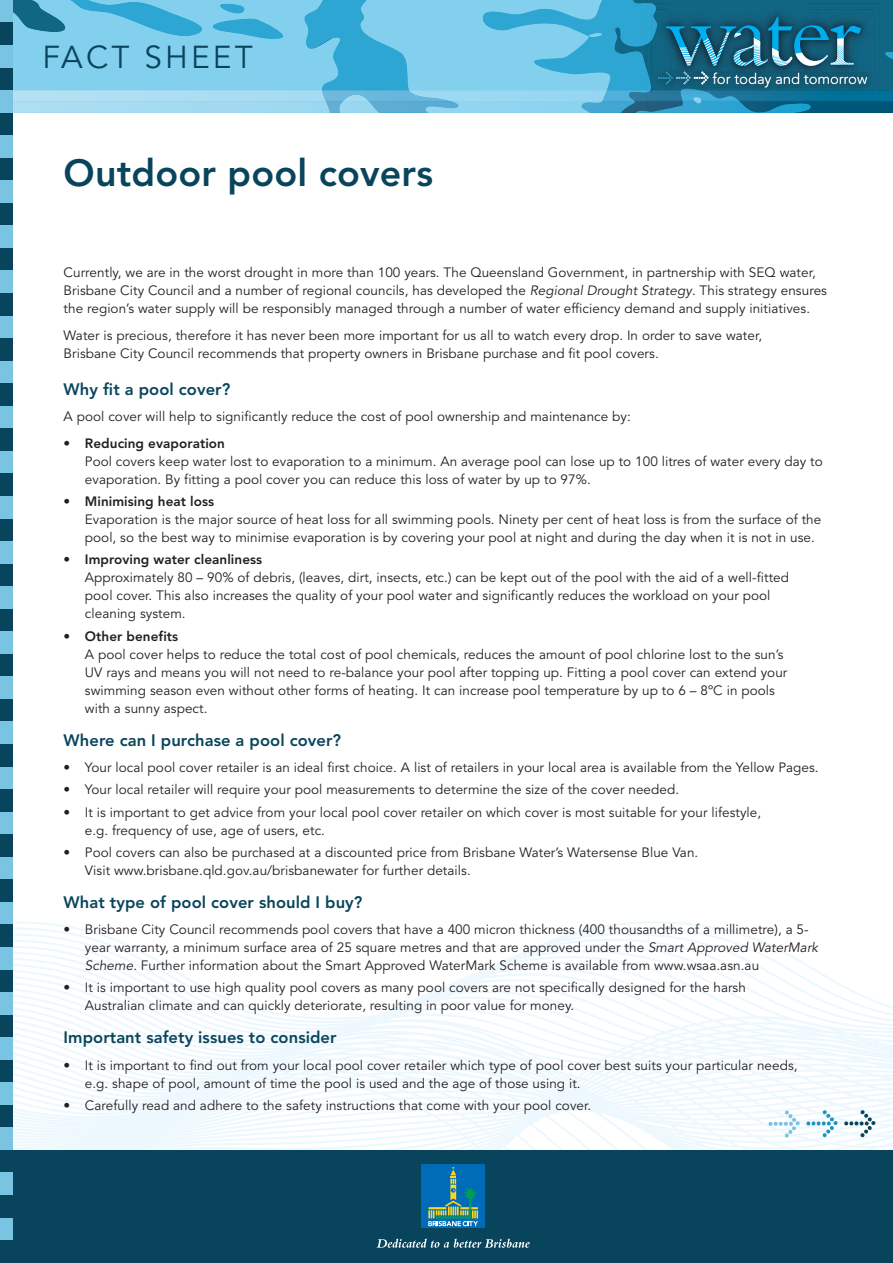
<style>
.page{position:relative;width:893px;height:1263px;background:#fff}
.page>*{position:absolute;margin:0;border:0;box-sizing:border-box;transform-origin:0 0}
.t1{font:800 37.5px "Avenir";letter-spacing:.005em;color:#08455c}
.t2{font:31.5px "Avenir";letter-spacing:.1em;color:#08455c}
.t3{font:800 16.5px "Avenir";letter-spacing:.005em;color:#08455c}
.t4{font:300 14.7px "Avenir";color:#fff}
.t5{font:13.5px/18px "Avenir";letter-spacing:.005em;color:#231f20}
.s1{font-style:italic}
.s2{font-weight:800}
</style>
<div class="page">
<svg style="left:13px;top:1044px;width:879px;height:7px"></svg>
<svg style="left:13px;top:1040px;width:879px;height:4px"></svg>
<svg style="left:25px;top:1037px;width:857px;height:3px"></svg>
<svg style="left:13px;top:1033px;width:879px;height:4px"></svg>
<svg style="left:23px;top:1030px;width:869px;height:3px"></svg>
<svg style="left:13px;top:1026px;width:879px;height:4px"></svg>
<svg style="left:21px;top:1023px;width:871px;height:3px"></svg>
<svg style="left:13px;top:1020px;width:879px;height:3px"></svg>
<svg style="left:13px;top:921px;width:879px;height:99px"></svg>
<div style="left:0;top:1150px;width:892px;height:113px;background:#08455c"></div>
<svg style="left:421px;top:1165px;width:64px;height:63px;background:#247ea3"></svg>
<svg style="left:376px;top:1239px;width:153px;height:9px"></svg>
<svg style="left:13px;top:1052px;width:879px;height:98px"></svg>
<svg style="left:13px;top:0;width:879px;height:113px;background:#59accc"></svg>
<div style="left:0;top:0;width:13px;height:23px;background:#79c4e2"></div>
<div style="left:0;top:23px;width:13px;height:22px;background:#08455c"></div>
<div style="left:0;top:45px;width:13px;height:23px;background:#79c4e2"></div>
<div style="left:0;top:68px;width:13px;height:22px;background:#08455c"></div>
<div style="left:0;top:90px;width:13px;height:23px;background:#79c4e2"></div>
<div style="left:0;top:113px;width:13px;height:22px;background:#08455c"></div>
<div style="left:0;top:135px;width:13px;height:23px;background:#79c4e2"></div>
<div style="left:0;top:158px;width:13px;height:22px;background:#08455c"></div>
<div style="left:0;top:180px;width:13px;height:23px;background:#79c4e2"></div>
<div style="left:0;top:203px;width:13px;height:23px;background:#08455c"></div>
<div style="left:0;top:226px;width:13px;height:22px;background:#79c4e2"></div>
<div style="left:0;top:248px;width:13px;height:23px;background:#08455c"></div>
<div style="left:0;top:271px;width:13px;height:22px;background:#79c4e2"></div>
<div style="left:0;top:293px;width:13px;height:23px;background:#08455c"></div>
<div style="left:0;top:316px;width:13px;height:22px;background:#79c4e2"></div>
<div style="left:0;top:338px;width:13px;height:23px;background:#08455c"></div>
<div style="left:0;top:361px;width:13px;height:22px;background:#79c4e2"></div>
<div style="left:0;top:383px;width:13px;height:23px;background:#08455c"></div>
<div style="left:0;top:406px;width:13px;height:23px;background:#79c4e2"></div>
<div style="left:0;top:429px;width:13px;height:22px;background:#08455c"></div>
<div style="left:0;top:451px;width:13px;height:23px;background:#79c4e2"></div>
<div style="left:0;top:474px;width:13px;height:22px;background:#08455c"></div>
<div style="left:0;top:496px;width:13px;height:23px;background:#79c4e2"></div>
<div style="left:0;top:519px;width:13px;height:22px;background:#08455c"></div>
<div style="left:0;top:541px;width:13px;height:23px;background:#79c4e2"></div>
<div style="left:0;top:564px;width:13px;height:22px;background:#08455c"></div>
<div style="left:0;top:586px;width:13px;height:23px;background:#79c4e2"></div>
<div style="left:0;top:609px;width:13px;height:23px;background:#08455c"></div>
<div style="left:0;top:632px;width:13px;height:22px;background:#79c4e2"></div>
<div style="left:0;top:654px;width:13px;height:23px;background:#08455c"></div>
<div style="left:0;top:677px;width:13px;height:22px;background:#79c4e2"></div>
<div style="left:0;top:699px;width:13px;height:23px;background:#08455c"></div>
<div style="left:0;top:722px;width:13px;height:22px;background:#79c4e2"></div>
<div style="left:0;top:744px;width:13px;height:23px;background:#08455c"></div>
<div style="left:0;top:767px;width:13px;height:22px;background:#79c4e2"></div>
<div style="left:0;top:789px;width:13px;height:23px;background:#08455c"></div>
<div style="left:0;top:812px;width:13px;height:22px;background:#79c4e2"></div>
<div style="left:0;top:834px;width:13px;height:23px;background:#08455c"></div>
<div style="left:0;top:857px;width:13px;height:23px;background:#79c4e2"></div>
<div style="left:0;top:880px;width:13px;height:22px;background:#08455c"></div>
<div style="left:0;top:902px;width:13px;height:23px;background:#79c4e2"></div>
<div style="left:0;top:925px;width:13px;height:22px;background:#08455c"></div>
<div style="left:0;top:947px;width:13px;height:23px;background:#79c4e2"></div>
<div style="left:0;top:970px;width:13px;height:22px;background:#08455c"></div>
<div style="left:0;top:992px;width:13px;height:23px;background:#79c4e2"></div>
<div style="left:0;top:1015px;width:13px;height:22px;background:#08455c"></div>
<div style="left:0;top:1037px;width:13px;height:23px;background:#79c4e2"></div>
<div style="left:0;top:1060px;width:13px;height:23px;background:#08455c"></div>
<div style="left:0;top:1083px;width:13px;height:22px;background:#79c4e2"></div>
<div style="left:0;top:1105px;width:13px;height:23px;background:#08455c"></div>
<div style="left:0;top:1128px;width:13px;height:22px;background:#79c4e2"></div>
<div style="left:0;top:1173px;width:13px;height:22px;background:#79c4e2"></div>
<div style="left:0;top:1218px;width:13px;height:22px;background:#79c4e2"></div>
<h2 class="t2" style="left:42px;top:44px;width:212px">FACT SHEET</h2>
<h1 class="t1" style="left:64px;top:158px;width:371px">Outdoor pool covers</h1>
<p class="t4" style="left:712px;top:72px;width:156px">for today and tomorrow</p>
<p class="t5" style="left:64px;top:265px;width:764px">Currently, we are in the worst drought in more than 100 years. The Queensland Government, in partnership with SEQ water,<br>Brisbane City Council and a number of regional councils, has developed the <span class="s1">Regional Drought Strategy</span>. This strategy ensures the region’s water supply will be responsibly managed through a number of water efficiency demand and supply initiatives.</p>
<p class="t5" style="left:64px;top:328px;width:700px">Water is precious, therefore it has never been more important for us all to watch every drop. In order to save water,<br>Brisbane City Council recommends that property owners in Brisbane purchase and fit pool covers.</p>
<p class="t3" style="left:64px;top:382px;width:168px">Why fit a pool cover?</p>
<p class="t5" style="left:64px;top:409px;width:569px">A pool cover will help to significantly reduce the cost of pool ownership and maintenance by:</p>
<p class="t5" style="left:85px;top:436px;width:739px;text-indent:-21px">• <span class="s2">Reducing evaporation<br></span>Pool covers keep water lost to evaporation to a minimum. An average pool can lose up to 100 litres of water every day to evaporation. By fitting a pool cover you can reduce this loss of water by up to 97%.</p>
<p class="t5" style="left:85px;top:494px;width:738px;text-indent:-21px">• <span class="s2">Minimising heat loss<br></span>Evaporation is the major source of heat loss for all swimming pools. Ninety per cent of heat loss is from the surface of the pool, so the best way to minimise evaporation is by covering your pool at night and during the day when it is not in use.</p>
<p class="t5" style="left:85px;top:552px;width:705px;text-indent:-21px">• <span class="s2">Improving water cleanliness<br></span>Approximately 80 – 90% of debris, (leaves, dirt, insects, etc.) can be kept out of the pool with the aid of a well-fitted pool cover. This also increases the quality of your pool water and significantly reduces the workload on your pool cleaning system.</p>
<p class="t5" style="left:85px;top:628px;width:704px;text-indent:-21px">• <span class="s2">Other benefits<br></span>A pool cover helps to reduce the total cost of pool chemicals, reduces the amount of pool chlorine lost to the sun’s UV rays and means you will not need to re-balance your pool after topping up. Fitting a pool cover can extend your swimming season even without other forms of heating. It can increase pool temperature by up to 6 – 8ºC in pools with a sunny aspect.</p>
<p class="t3" style="left:64px;top:733px;width:279px">Where can I purchase a pool cover?</p>
<p class="t5" style="left:64px;top:760px;width:756px">• Your local pool cover retailer is an ideal first choice. A list of retailers in your local area is available from the Yellow Pages.</p>
<p class="t5" style="left:64px;top:782px;width:617px">• Your local retailer will require your pool measurements to determine the size of the cover needed.</p>
<p class="t5" style="left:85px;top:804px;width:678px;text-indent:-21px">• It is important to get advice from your local pool cover retailer on which cover is most suitable for your lifestyle, e.g. frequency of use, age of users, etc.</p>
<p class="t5" style="left:85px;top:845px;width:615px;text-indent:-21px">• Pool covers can also be purchased at a discounted price from Brisbane Water’s Watersense Blue Van.<br>Visit www.brisbane.qld.gov.au/brisbanewater for further details.</p>
<p class="t3" style="left:64px;top:895px;width:300px">What type of pool cover should I buy?</p>
<p class="t5" style="left:85px;top:922px;width:734px;text-indent:-21px">• Brisbane City Council recommends pool covers that have a 400 micron thickness (400 thousandths of a millimetre), a 5- year warranty, a minimum surface area of 25 square metres and that are approved under the <span class="s1">Smart Approved WaterMark<br>Scheme</span>. Further information about the Smart Approved WaterMark Scheme is available from www.wsaa.asn.au</p>
<p class="t5" style="left:85px;top:980px;width:662px;text-indent:-21px">• It is important to use high quality pool covers as many pool covers are not specifically designed for the harsh<br>Australian climate and can quickly deteriorate, resulting in poor value for money.</p>
<p class="t3" style="left:64px;top:1031px;width:274px">Important safety issues to consider</p>
<p class="t5" style="left:85px;top:1058px;width:714px;text-indent:-21px">• It is important to find out from your local pool cover retailer which type of pool cover best suits your particular needs, e.g. shape of pool, amount of time the pool is used and the age of those using it.</p>
<p class="t5" style="left:64px;top:1098px;width:529px">• Carefully read and adhere to the safety instructions that come with your pool cover.</p>
</div>
